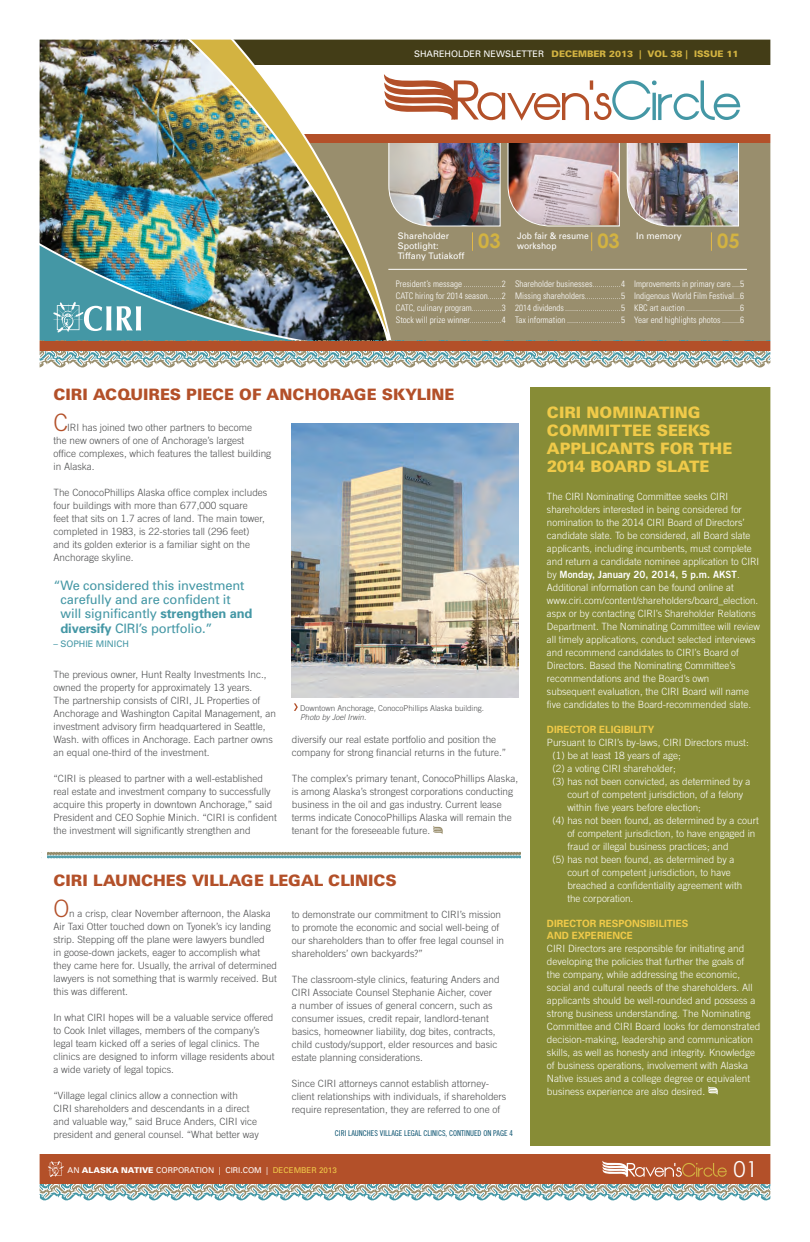
<style>
.page{position:relative;width:810px;height:1242px;background:#fff}
.page>*{position:absolute;margin:0;border:0;box-sizing:border-box;transform-origin:0 0}
.t1{font:300 24px "Trade Gothic";color:#b35029}
.t2{font:22px "Century Gothic";color:#fff}
.t3{font:700 20px "Century Gothic";color:#d3b341}
.t4{font:17px "Univers Black DTC";color:#b35029}
.t5{font:17px/18px "Univers Black DTC";color:#f0ca49}
.t6{font:13px/14.3px "Univers";letter-spacing:-.01em;color:#4497a5}
.t7{font:300 10px/13px "Trade Gothic";color:#4b4c4d}
.t8{font:300 10px/13px "Trade Gothic";color:#fff}
.t9{font:700 10px/12px "Univers";color:#f0ca49}
.t10{font:300 condensed 9px "Univers";color:#fff}
.t11{font:900 9px "Univers";color:#d3b341}
.t12{font:9px/10px "Univers";color:#fff}
.t13{font:9px/10px "Univers";color:#fff;scale:.94 1}
.t14{font:9px "Univers";color:#4497a5}
.t15{font:300 8px/9px "Trade Gothic";color:#4b4c4d}
.t16{font:8px "Trade Gothic Cond Eighteen";color:#014c6a}
.t17{font:8px "Univers";color:#fff}
.s1{font-weight:400;color:#fff}
.s2{font-weight:700}
.s3{font-style:italic}
.s4{font-family:"Trade Gothic Bold Two";font-weight:400}
.s5{font-weight:900}
.s6{color:#f0ca49}
</style>
<div class="page">
<img style="left:39px;top:39px;width:732px;height:1162px">
<p class="t11" style="left:414px;top:48px;width:326px"><span class="s1">SHAREHOLDER NEWSLETTER</span> DECEMBER 2013 | VOL 38 | ISSUE 11</p>
<p class="t12" style="left:398px;top:231px;width:53px">Shareholder<br>Spotlight:</p>
<p class="t12" style="left:398px;top:251px;width:68px">Tiffany Tutiakoff</p>
<p class="t10" style="left:396px;top:278px;width:112px">President’s message ...................2</p>
<p class="t10" style="left:396px;top:290px;width:111px">CATC hiring for 2014 season.......2</p>
<p class="t10" style="left:396px;top:302px;width:111px">CATC, culinary program...............3</p>
<p class="t10" style="left:396px;top:314px;width:111px">Stock will prize winner................4</p>
<p class="t13" style="left:517px;top:231px;width:78px">Job fair &amp; resume workshop</p>
<p class="t12" style="left:636px;top:231px;width:47px">In memory</p>
<p class="t3" style="left:478px;top:229px;width:24px">03</p>
<p class="t3" style="left:597px;top:229px;width:24px">03</p>
<p class="t3" style="left:717px;top:229px;width:24px">05</p>
<p class="t10" style="left:515px;top:278px;width:111px">Shareholder businesses..............4</p>
<p class="t10" style="left:515px;top:290px;width:111px">Missing shareholders..................5</p>
<p class="t10" style="left:515px;top:302px;width:111px">2014 dividends............................5</p>
<p class="t10" style="left:515px;top:314px;width:111px">Tax information ...........................5</p>
<p class="t10" style="left:634px;top:278px;width:111px">Improvements in primary care ....5</p>
<p class="t10" style="left:634px;top:290px;width:111px">Indigenous World Film Festival...6</p>
<p class="t10" style="left:634px;top:302px;width:111px">KBC art auction ...........................6</p>
<p class="t10" style="left:634px;top:314px;width:111px">Year end highlights photos .........6</p>
<p class="t4" style="left:53px;top:385px;width:402px">CIRI ACQUIRES PIECE OF ANCHORAGE SKYLINE</p>
<p class="t1" style="left:53px;top:408px;width:16px">C</p>
<p class="t7" style="left:53px;top:421px;width:219px;text-indent:14px">IRI has joined two other partners to become<br>the new owners of one of Anchorage’s largest<br>office complexes, which features the tallest building in Alaska.</p>
<p class="t7" style="left:53px;top:486px;width:215px">The ConocoPhillips Alaska office complex includes four buildings with more than 677,000 square<br>feet that sits on 1.7 acres of land. The main tower, completed in 1983, is 22-stories tall (296 feet) and its golden exterior is a familiar sight on the Anchorage skyline.</p>
<p class="t6" style="left:61px;top:578px;width:193px;text-indent:-7px">“We considered this investment carefully and are confident it will significantly <span class="s2">strengthen and diversify</span> CIRI’s portfolio.”</p>
<p class="t14" style="left:53px;top:639px;width:77px">– SOPHIE MINICH</p>
<p class="t7" style="left:53px;top:668px;width:224px">The previous owner, Hunt Realty Investments Inc., owned the property for approximately 13 years.<br>The partnership consists of CIRI, JL Properties of Anchorage and Washington Capital Management, an investment advisory firm headquartered in Seattle, Wash. with offices in Anchorage. Each partner owns an equal one-third of the investment.</p>
<p class="t7" style="left:53px;top:772px;width:225px">“CIRI is pleased to partner with a well-established real estate and investment company to successfully acquire this property in downtown Anchorage,” said President and CEO Sophie Minich. “CIRI is confident the investment will significantly strengthen and</p>
<p class="t15" style="left:300px;top:703px;width:186px">Downtown Anchorage, ConocoPhillips Alaska building.<br><span class="s3">Photo by Joel Irwin.</span></p>
<p class="t7" style="left:292px;top:733px;width:216px">diversify our real estate portfolio and position the company for strong financial returns in the future.”</p>
<p class="t7" style="left:292px;top:772px;width:228px">The complex’s primary tenant, ConocoPhillips Alaska, is among Alaska’s strongest corporations conducting business in the oil and gas industry. Current lease terms indicate ConocoPhillips Alaska will remain the tenant for the foreseeable future.</p>
<p class="t4" style="left:53px;top:871px;width:345px">CIRI LAUNCHES VILLAGE LEGAL CLINICS</p>
<p class="t1" style="left:53px;top:894px;width:18px">O</p>
<p class="t7" style="left:53px;top:907px;width:225px;text-indent:16px">n a crisp, clear November afternoon, the Alaska Air Taxi Otter touched down on Tyonek’s icy landing strip. Stepping off the plane were lawyers bundled<br>in goose-down jackets, eager to accomplish what they came here for. Usually, the arrival of determined lawyers is not something that is warmly received. But this was different.</p>
<p class="t7" style="left:53px;top:1011px;width:223px">In what CIRI hopes will be a valuable service offered to Cook Inlet villages, members of the company’s legal team kicked off a series of legal clinics. The clinics are designed to inform village residents about a wide variety of legal topics.</p>
<p class="t7" style="left:53px;top:1089px;width:207px">“Village legal clinics allow a connection with<br>CIRI shareholders and descendants in a direct and valuable way,” said Bruce Anders, CIRI vice president and general counsel. “What better way</p>
<p class="t7" style="left:292px;top:908px;width:214px">to demonstrate our commitment to CIRI’s mission to promote the economic and social well-being of our shareholders than to offer free legal counsel in shareholders’ own backyards?”</p>
<p class="t7" style="left:292px;top:973px;width:209px">The classroom-style clinics, featuring Anders and CIRI Associate Counsel Stephanie Aicher, cover a number of issues of general concern, such as consumer issues, credit repair, landlord-tenant basics, homeowner liability, dog bites, contracts, child custody/support, elder resources and basic estate planning considerations.</p>
<p class="t7" style="left:292px;top:1077px;width:216px">Since CIRI attorneys cannot establish attorney&shy;client relationships with individuals, if shareholders require representation, they are referred to one of</p>
<p class="t16" style="left:335px;top:1128px;width:180px">CIRI LAUNCHES VILLAGE LEGAL CLINICS, CONTINUED ON PAGE 4</p>
<p class="t5" style="left:547px;top:404px;width:187px">CIRI NOMINATING<br>COMMITTEE SEEKS<br>APPLICANTS FOR THE<br>2014 BOARD SLATE</p>
<p class="t8" style="left:547px;top:490px;width:214px">The CIRI Nominating Committee seeks CIRI shareholders interested in being considered for nomination to the 2014 CIRI Board of Directors’ candidate slate. To be considered, all Board slate applicants, including incumbents, must complete and return a candidate nominee application to CIRI by <span class="s4">Monday, January 20, 2014, 5 p.m. AKST</span>.<br>Additional information can be found online at www.ciri.com/content/shareholders/board_election. aspx or by contacting CIRI’s Shareholder Relations Department. The Nominating Committee will review all timely applications, conduct selected interviews and recommend candidates to CIRI’s Board of Directors. Based the Nominating Committee’s recommendations and the Board’s own subsequent evaluation, the CIRI Board will name five candidates to the Board-recommended slate.</p>
<p class="t9" style="left:547px;top:723px;width:109px">DIRECTOR ELIGIBILITY</p>
<p class="t8" style="left:547px;top:736px;width:203px">Pursuant to CIRI’s by-laws, CIRI Directors must:</p>
<p class="t8" style="left:553px;top:749px;width:130px">(1) be at least 18 years of age;</p>
<p class="t8" style="left:553px;top:762px;width:125px">(2) a voting CIRI shareholder;</p>
<p class="t8" style="left:567px;top:775px;width:185px;text-indent:-15px">(3) has not been convicted, as determined by a court of competent jurisdiction, of a felony within five years before election;</p>
<p class="t8" style="left:567px;top:814px;width:193px;text-indent:-15px">(4) has not been found, as determined by a court of competent jurisdiction, to have engaged in fraud or illegal business practices; and</p>
<p class="t8" style="left:567px;top:853px;width:176px;text-indent:-15px">(5) has not been found, as determined by a court of competent jurisdiction, to have breached a confidentiality agreement with the corporation.</p>
<p class="t9" style="left:547px;top:917px;width:143px">DIRECTOR RESPONSIBILITIES<br>AND EXPERIENCE</p>
<p class="t8" style="left:547px;top:942px;width:215px">CIRI Directors are responsible for initiating and developing the policies that further the goals of<br>the company, while addressing the economic, social and cultural needs of the shareholders. All applicants should be well-rounded and possess a strong business understanding. The Nominating Committee and CIRI Board looks for demonstrated decision-making, leadership and communication skills, as well as honesty and integrity. Knowledge of business operations, involvement with Alaska Native issues and a college degree or equivalent business experience are also desired.</p>
<p class="t17" style="left:68px;top:1165px;width:271px">AN <span class="s5">ALASKA NATIVE</span> CORPORATION | CIRI.COM | <span class="s6">DECEMBER 2013</span></p>
<p class="t2" style="left:734px;top:1155px;width:26px">01</p>
</div>
